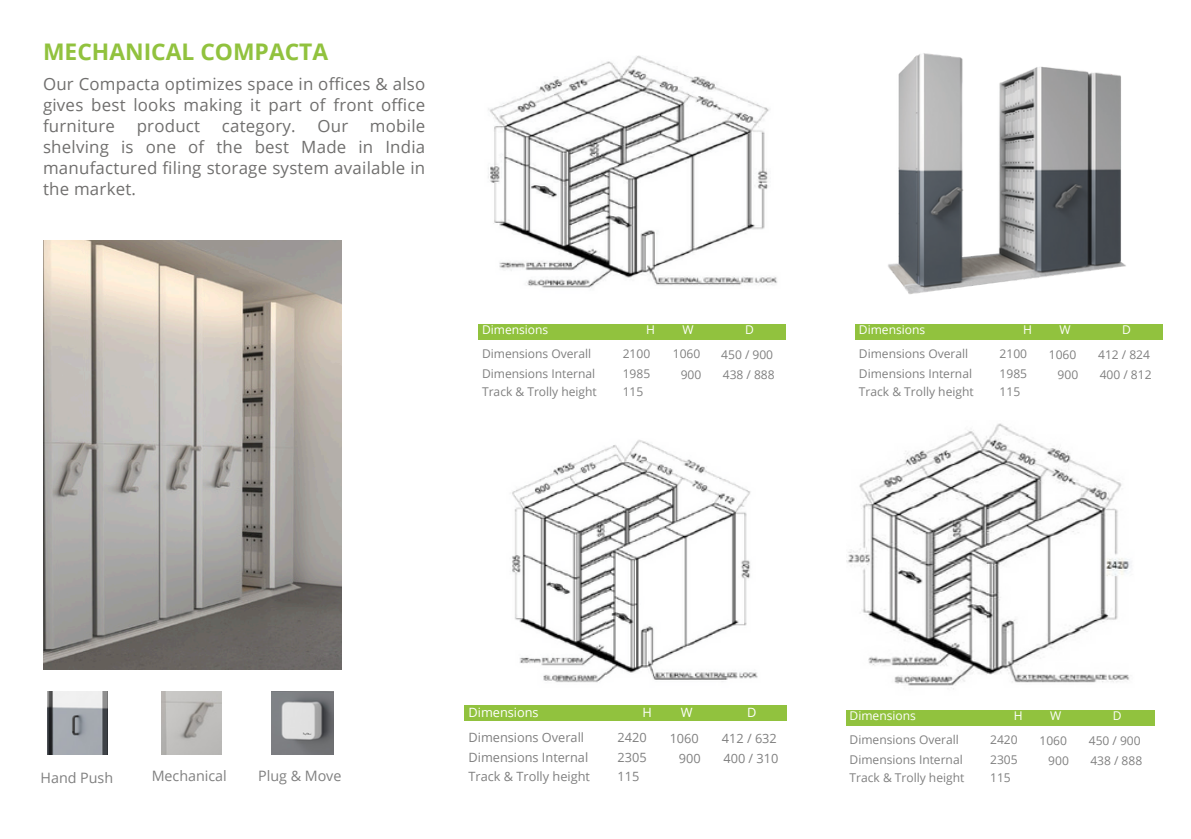
<style>
.page{position:relative;width:1191px;height:839px;background:#fff}
.page>*{position:absolute;margin:0;border:0;box-sizing:border-box;transform-origin:0 0}
.t1{font:700 22.8px "Open Sans";color:#91c23e}
.t2{font:16.8px/21px "Open Sans";letter-spacing:.015em;color:#706f6e;text-align:justify}
.t3{font:14.4px "Open Sans";color:#808080}
.t4{font:12.8px/25.6px "Open Sans";color:#808080}
.t5{font:12.8px "Open Sans";color:#fff}
.t6{font:12px/24px "Open Sans";color:#808080}
.t7{font:12px "Open Sans";color:#fff}
.s1{color:#fff}
</style>
<div class="page">
<div style="left:465px;top:705px;width:322px;height:15px;background:#91c23e"></div>
<img style="left:512px;top:440px;width:246px;height:243px">
<img style="left:847px;top:423px;width:284px;height:266px">
<div style="left:846px;top:710px;width:309px;height:15px;background:#91c23e"></div>
<img style="left:888px;top:53px;width:238px;height:241px">
<div style="left:855px;top:324px;width:308px;height:15px;background:#91c23e"></div>
<img style="left:488px;top:55px;width:289px;height:233px">
<div style="left:479px;top:324px;width:307px;height:15px;background:#91c23e"></div>
<img style="left:43px;top:240px;width:299px;height:429px">
<img style="left:272px;top:692px;width:61px;height:62px">
<img style="left:48px;top:691px;width:60px;height:63px">
<img style="left:162px;top:692px;width:60px;height:63px">
<p class="t1" style="left:43px;top:36px;width:287px">MECHANICAL COMPACTA</p>
<h3 class="t2" style="left:43px;top:73px;width:384px">Our Compacta optimizes space in offices &amp; also gives best looks making it part of front office furniture</h3>
<h3 class="t2" style="left:43px;top:115px;width:384px;text-indent:327px">mobile shelving is one of the best Made in India manufactured filing storage system available in the market.</h3>
<h3 class="t2" style="left:137px;top:115px;width:65px">product</h3>
<h3 class="t2" style="left:222px;top:115px;width:75px">category.</h3>
<h3 class="t2" style="left:317px;top:115px;width:32px">Our</h3>
<p class="t6" style="left:482px;top:318px;width:111px"><span class="s1">Dimensions<br></span>Dimensions Overall</p>
<p class="t6" style="left:482px;top:361px;width:115px">Dimensions Internal</p>
<p class="t6" style="left:482px;top:379px;width:116px">Track &amp; Trolly height</p>
<h4 class="t6" style="left:623px;top:318px;width:34px;text-indent:24px"><span class="s1">H<br></span>2100</h4>
<h4 class="t6" style="left:623px;top:361px;width:29px">1985</h4>
<p class="t6" style="left:623px;top:379px;width:22px">115</p>
<p class="t6" style="left:673px;top:318px;width:29px;text-align:center"><span class="s1">W<br></span>1060</p>
<p class="t7" style="left:745px;top:321px;width:10px">D</p>
<p class="t6" style="left:721px;top:342px;width:53px">450 / 900</p>
<p class="t6" style="left:681px;top:362px;width:22px">900</p>
<p class="t6" style="left:723px;top:362px;width:53px">438 / 888</p>
<p class="t6" style="left:859px;top:318px;width:111px"><span class="s1">Dimensions<br></span>Dimensions Overall</p>
<p class="t6" style="left:859px;top:361px;width:115px">Dimensions Internal</p>
<h4 class="t6" style="left:859px;top:379px;width:116px">Track &amp; Trolly height</h4>
<p class="t6" style="left:1000px;top:318px;width:34px;text-indent:24px"><span class="s1">H<br></span>2100</p>
<p class="t6" style="left:1000px;top:361px;width:29px">1985</p>
<p class="t6" style="left:1000px;top:379px;width:22px">115</p>
<p class="t7" style="left:1059px;top:321px;width:13px">W</p>
<h4 class="t7" style="left:1122px;top:321px;width:10px">D</h4>
<p class="t6" style="left:1049px;top:342px;width:29px">1060</p>
<p class="t6" style="left:1098px;top:342px;width:53px">412 / 824</p>
<p class="t6" style="left:1058px;top:362px;width:22px">900</p>
<p class="t6" style="left:1100px;top:362px;width:53px">400 / 812</p>
<p class="t3" style="left:41px;top:767px;width:74px">Hand Push</p>
<p class="t3" style="left:152px;top:765px;width:77px">Mechanical</p>
<p class="t3" style="left:258px;top:765px;width:85px">Plug &amp; Move</p>
<p class="t4" style="left:469px;top:699px;width:117px"><span class="s1">Dimensions<br></span>Dimensions Overall</p>
<p class="t4" style="left:469px;top:744px;width:121px">Dimensions Internal</p>
<p class="t4" style="left:469px;top:763px;width:123px">Track &amp; Trolly height</p>
<h4 class="t4" style="left:618px;top:699px;width:36px;text-indent:25px"><span class="s1">H<br></span>2420</h4>
<h4 class="t4" style="left:618px;top:744px;width:31px">2305</h4>
<h4 class="t4" style="left:618px;top:763px;width:23px">115</h4>
<p class="t5" style="left:681px;top:703px;width:13px">W</p>
<p class="t5" style="left:747px;top:703px;width:11px">D</p>
<p class="t4" style="left:670px;top:725px;width:31px">1060</p>
<p class="t4" style="left:722px;top:725px;width:56px">412 / 632</p>
<p class="t4" style="left:679px;top:745px;width:23px">900</p>
<p class="t4" style="left:724px;top:745px;width:56px">400 / 310</p>
<p class="t6" style="left:850px;top:703px;width:111px"><span class="s1">Dimensions<br></span>Dimensions Overall</p>
<p class="t6" style="left:850px;top:746px;width:115px">Dimensions Internal</p>
<p class="t6" style="left:850px;top:764px;width:116px">Track &amp; Trolly height</p>
<p class="t6" style="left:990px;top:703px;width:34px;text-indent:24px"><span class="s1">H<br></span>2420</p>
<p class="t6" style="left:990px;top:746px;width:29px">2305</p>
<p class="t6" style="left:990px;top:764px;width:22px">115</p>
<p class="t7" style="left:1050px;top:707px;width:13px">W</p>
<p class="t7" style="left:1113px;top:707px;width:10px">D</p>
<p class="t6" style="left:1040px;top:728px;width:29px">1060</p>
<p class="t6" style="left:1089px;top:728px;width:53px">450 / 900</p>
<p class="t6" style="left:1048px;top:748px;width:22px">900</p>
<p class="t6" style="left:1090px;top:748px;width:53px">438 / 888</p>
</div>
